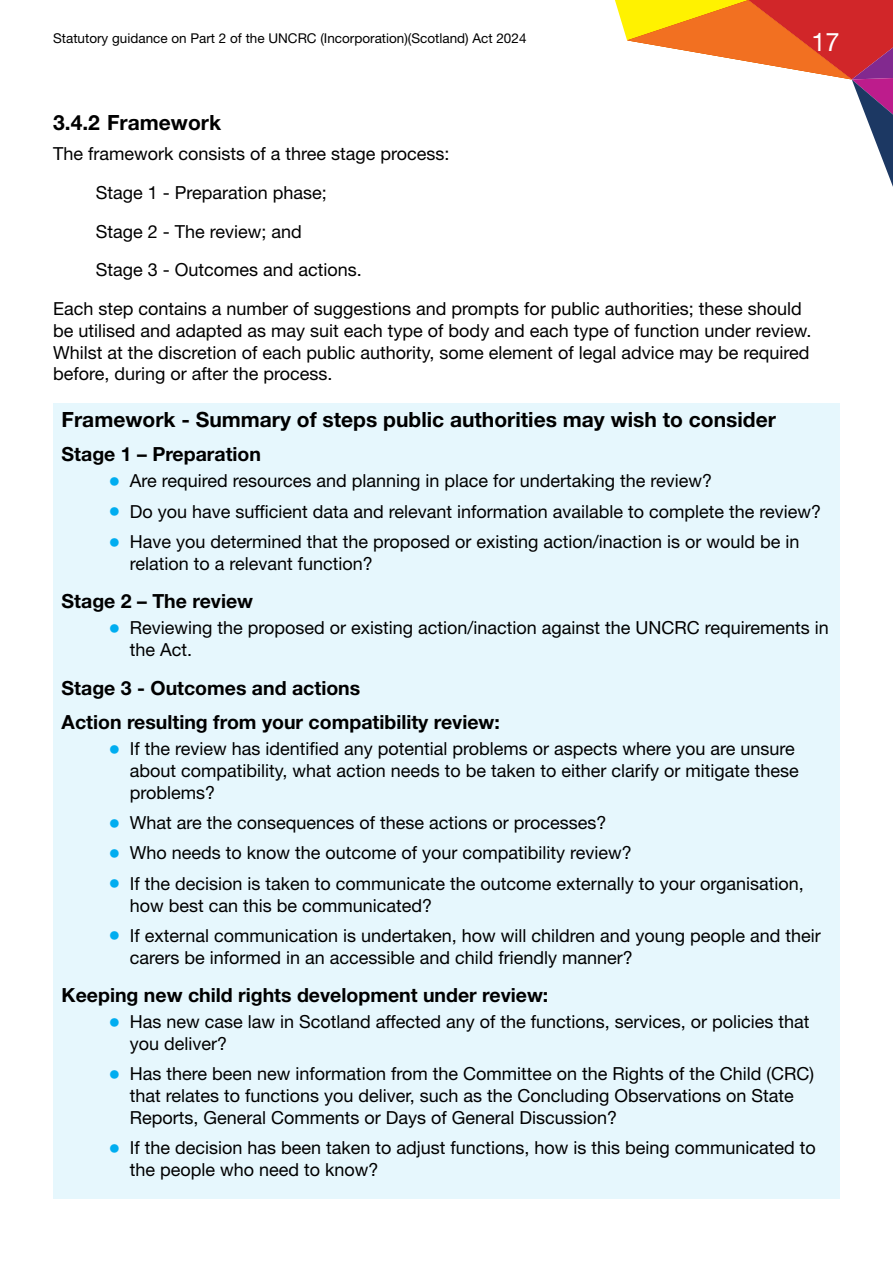
<style>
.page{position:relative;width:893px;height:1263px;background:#fff}
.page>*{position:absolute;margin:0;border:0;box-sizing:border-box;transform-origin:0 0}
.t1{font:25.5px "Helvetica Neue LT Std";color:#fff}
._004_Sub_sub_Head{font:700 21px "Helvetica Neue LT Std";color:#000}
._002_Sub_Head{font:700 21px "Helvetica Neue LT Std";color:#000}
._004_Sub_sub_Head-2{font:700 19.5px "Helvetica Neue LT Std";color:#000}
.Body{font:18px/21.8px "Helvetica Neue LT Std";color:#000}
.t2{font:13.5px "Helvetica Neue LT Std";color:#000}
.s1{font-size:24px;color:#00adf0}
</style>
<div class="page">
<svg style="left:615px;top:0;width:278px;height:187px"></svg>
<div style="left:53px;top:403px;width:787px;height:796px;background:#e6f7fd"></div>
<p class="t2" style="left:53px;top:30px;width:475px">Statutory guidance on Part 2 of the UNCRC (Incorporation)(Scotland) Act 2024</p>
<h1 class="t1" style="left:811px;top:27px;width:30px">17</h1>
<p class="_002_Sub_Head" style="left:53px;top:109px;width:169px">3.4.2 Framework</p>
<p class="Body" style="left:53px;top:143px;width:398px">The framework consists of a three stage process:</p>
<p class="Body" style="left:96px;top:181px;width:233px">Stage 1 - Preparation phase;</p>
<p class="Body" style="left:96px;top:220px;width:208px">Stage 2 - The review; and</p>
<p class="Body" style="left:96px;top:259px;width:268px">Stage 3 - Outcomes and actions.</p>
<p class="Body" style="left:53px;top:298px;width:760px">Each step contains a number of suggestions and prompts for public authorities; these should be utilised and adapted as may suit each type of body and each type of function under review.<br>Whilst at the discretion of each public authority, some element of legal advice may be required before, during or after the process.</p>
<p class="_004_Sub_sub_Head" style="left:62px;top:406px;width:716px">Framework - Summary of steps public authorities may wish to consider</p>
<p class="_004_Sub_sub_Head-2" style="left:62px;top:442px;width:201px">Stage 1 – Preparation</p>
<p class="Body" style="left:108px;top:470px;width:605px"><span class="s1">•</span> Are required resources and planning in place for undertaking the review?</p>
<p class="Body" style="left:108px;top:500px;width:714px"><span class="s1">•</span> Do you have sufficient data and relevant information available to complete the review?</p>
<p class="Body" style="left:130px;top:530px;width:671px;text-indent:-21px"><span class="s1">•</span> Have you determined that the proposed or existing action/inaction is or would be in relation to a relevant function?</p>
<p class="_004_Sub_sub_Head-2" style="left:62px;top:589px;width:193px">Stage 2 – The review</p>
<p class="Body" style="left:130px;top:617px;width:701px;text-indent:-21px"><span class="s1">•</span> Reviewing the proposed or existing action/inaction against the UNCRC requirements in the Act.</p>
<p class="_004_Sub_sub_Head-2" style="left:62px;top:676px;width:300px">Stage 3 - Outcomes and actions</p>
<p class="_004_Sub_sub_Head-2" style="left:62px;top:710px;width:440px">Action resulting from your compatibility review:</p>
<p class="Body" style="left:130px;top:738px;width:671px;text-indent:-21px"><span class="s1">•</span> If the review has identified any potential problems or aspects where you are unsure about compatibility, what action needs to be taken to either clarify or mitigate these problems?</p>
<p class="Body" style="left:108px;top:812px;width:500px"><span class="s1">•</span> What are the consequences of these actions or processes?</p>
<p class="Body" style="left:108px;top:842px;width:525px"><span class="s1">•</span> Who needs to know the outcome of your compatibility review?</p>
<p class="Body" style="left:130px;top:872px;width:675px;text-indent:-21px"><span class="s1">•</span> If the decision is taken to communicate the outcome externally to your organisation, how best can this be communicated?</p>
<p class="Body" style="left:130px;top:924px;width:693px;text-indent:-21px"><span class="s1">•</span> If external communication is undertaken, how will children and young people and their carers be informed in an accessible and child friendly manner?</p>
<p class="_004_Sub_sub_Head-2" style="left:62px;top:983px;width:488px">Keeping new child rights development under review:</p>
<p class="Body" style="left:130px;top:1011px;width:681px;text-indent:-21px"><span class="s1">•</span> Has new case law in Scotland affected any of the functions, services, or policies that you deliver?</p>
<p class="Body" style="left:130px;top:1063px;width:686px;text-indent:-21px"><span class="s1">•</span> Has there been new information from the Committee on the Rights of the Child (CRC) that relates to functions you deliver, such as the Concluding Observations on State<br>Reports, General Comments or Days of General Discussion?</p>
<p class="Body" style="left:130px;top:1136px;width:688px;text-indent:-21px"><span class="s1">•</span> If the decision has been taken to adjust functions, how is this being communicated to the people who need to know?</p>
</div>
